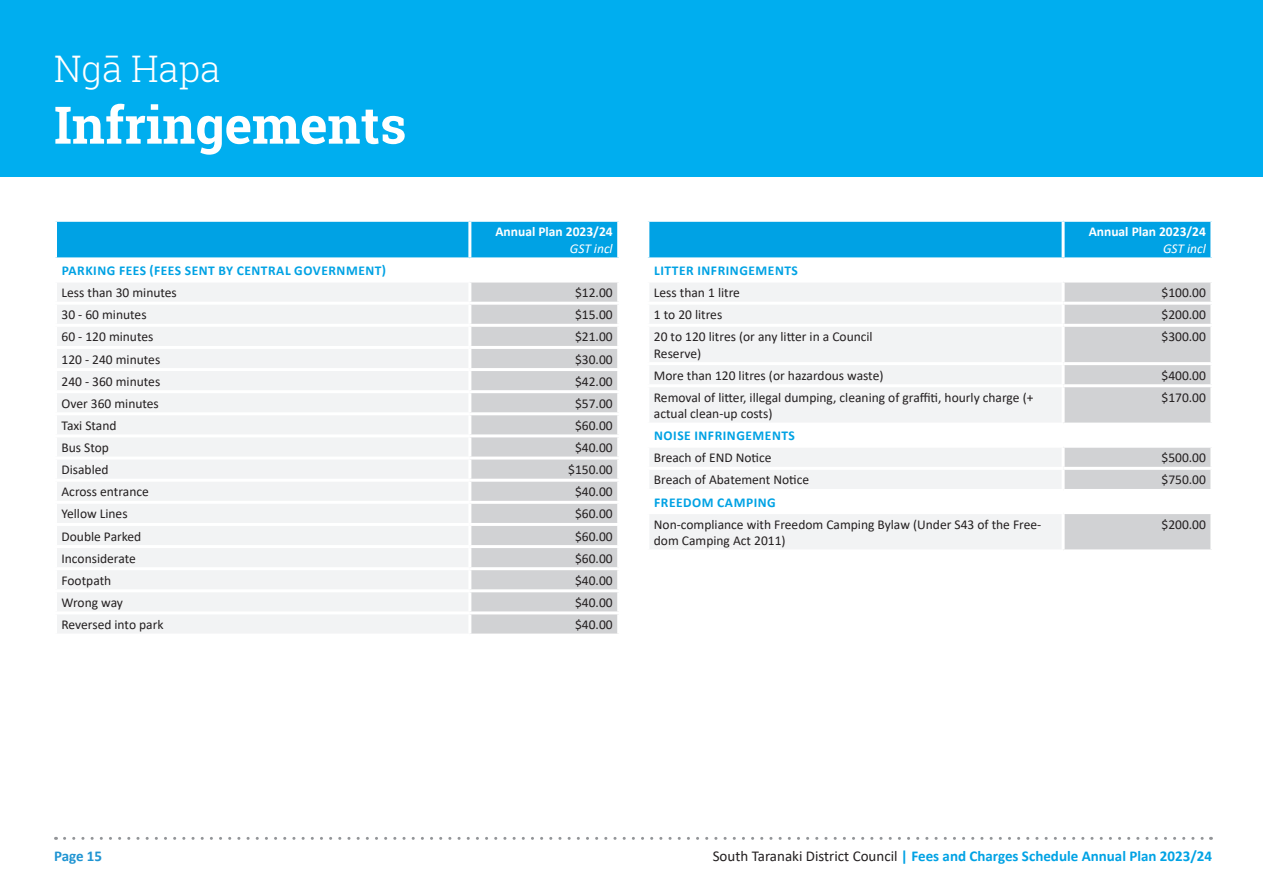
<style>
.page{position:relative;width:1263px;height:893px;background:#fff}
.page>*{position:absolute;margin:0;border:0;box-sizing:border-box;transform-origin:0 0}
.t1{font:700 51.75px "Roboto Slab";color:#fff}
.t2{font:300 36.6px "Roboto Slab";color:#fff}
.t3{font:700 15px "Calibri";color:#00a2e4}
.t4{font:700 15px "Calibri";letter-spacing:-.005em;color:#1f94d2}
.Table_text_bold_right_aligned{font:13.5px/16.2px "Calibri";color:#231f20}
.Table_text_bold_right_aligned-2{font:700 13.5px "Calibri";letter-spacing:.04em;color:#00a2e4}
.Table_text_bold_right_aligned-3{font:700 13.5px "Calibri";color:#fff}
.Table_text_bold_right_aligned-4{font:italic 13.5px "Calibri";color:#fff}
.s1{font-weight:400;color:#231f20}
</style>
<div class="page">
<div style="left:57px;top:222px;width:560px;height:35px;background:#00a2e4"></div>
<div style="left:57px;top:283px;width:411px;height:350px;background:#f2f3f4"></div>
<div style="left:471px;top:283px;width:146px;height:351px;background:#d1d2d4"></div>
<hr style="left:468px;top:222px;width:3px;height:35px;background:#fff">
<hr style="left:54px;top:302px;width:416px;height:3px;background:#fff">
<hr style="left:470px;top:302px;width:150px;height:3px;background:#fff">
<hr style="left:54px;top:324px;width:416px;height:3px;background:#fff">
<hr style="left:470px;top:324px;width:150px;height:3px;background:#fff">
<hr style="left:54px;top:346px;width:416px;height:3px;background:#fff">
<hr style="left:470px;top:346px;width:150px;height:3px;background:#fff">
<hr style="left:54px;top:368px;width:416px;height:3px;background:#fff">
<hr style="left:470px;top:368px;width:150px;height:3px;background:#fff">
<hr style="left:54px;top:390px;width:416px;height:3px;background:#fff">
<hr style="left:470px;top:390px;width:150px;height:3px;background:#fff">
<hr style="left:54px;top:412px;width:416px;height:3px;background:#fff">
<hr style="left:470px;top:412px;width:150px;height:3px;background:#fff">
<hr style="left:54px;top:434px;width:416px;height:3px;background:#fff">
<hr style="left:470px;top:434px;width:150px;height:3px;background:#fff">
<hr style="left:54px;top:457px;width:416px;height:3px;background:#fff">
<hr style="left:470px;top:457px;width:150px;height:3px;background:#fff">
<hr style="left:54px;top:479px;width:416px;height:3px;background:#fff">
<hr style="left:470px;top:479px;width:150px;height:3px;background:#fff">
<hr style="left:54px;top:501px;width:416px;height:3px;background:#fff">
<hr style="left:470px;top:501px;width:150px;height:3px;background:#fff">
<hr style="left:54px;top:523px;width:416px;height:3px;background:#fff">
<hr style="left:470px;top:523px;width:150px;height:3px;background:#fff">
<hr style="left:54px;top:545px;width:416px;height:3px;background:#fff">
<hr style="left:470px;top:545px;width:150px;height:3px;background:#fff">
<hr style="left:54px;top:567px;width:416px;height:3px;background:#fff">
<hr style="left:470px;top:567px;width:150px;height:3px;background:#fff">
<hr style="left:54px;top:589px;width:416px;height:3px;background:#fff">
<hr style="left:470px;top:589px;width:150px;height:3px;background:#fff">
<hr style="left:54px;top:611px;width:416px;height:3px;background:#fff">
<hr style="left:470px;top:611px;width:150px;height:3px;background:#fff">
<div style="left:0;top:0;width:1263px;height:176px;background:#00aeef"></div>
<div style="left:649px;top:222px;width:561px;height:35px;background:#00a2e4"></div>
<svg style="left:650px;top:283px;width:411px;height:266px;fill:#f2f3f4"></svg>
<svg style="left:1064px;top:283px;width:146px;height:266px"></svg>
<hr style="left:1061px;top:222px;width:3px;height:35px;background:#fff">
<hr style="left:646px;top:302px;width:417px;height:3px;background:#fff">
<hr style="left:1063px;top:302px;width:150px;height:3px;background:#fff">
<hr style="left:646px;top:324px;width:417px;height:3px;background:#fff">
<hr style="left:1063px;top:324px;width:150px;height:3px;background:#fff">
<hr style="left:646px;top:362px;width:417px;height:3px;background:#fff">
<hr style="left:1063px;top:362px;width:150px;height:3px;background:#fff">
<hr style="left:646px;top:384px;width:417px;height:3px;background:#fff">
<hr style="left:1063px;top:384px;width:150px;height:3px;background:#fff">
<hr style="left:646px;top:423px;width:417px;height:3px;background:#fff">
<hr style="left:1063px;top:423px;width:150px;height:3px;background:#fff">
<hr style="left:646px;top:445px;width:417px;height:3px;background:#fff">
<hr style="left:1063px;top:445px;width:150px;height:3px;background:#fff">
<hr style="left:646px;top:467px;width:417px;height:3px;background:#fff">
<hr style="left:1063px;top:467px;width:150px;height:3px;background:#fff">
<hr style="left:646px;top:489px;width:417px;height:3px;background:#fff">
<hr style="left:1063px;top:489px;width:150px;height:3px;background:#fff">
<hr style="left:646px;top:511px;width:417px;height:3px;background:#fff">
<hr style="left:1063px;top:511px;width:150px;height:3px;background:#fff">
<svg style="left:65px;top:837px;width:1146px;height:3px"></svg>
<p class="t2" style="left:54px;top:43px;width:168px">Ngā Hapa</p>
<p class="t1" style="left:54px;top:89px;width:354px">Infringements</p>
<p class="Table_text_bold_right_aligned-3" style="left:495px;top:222px;width:119px">Annual Plan 2023/24</p>
<p class="Table_text_bold_right_aligned-4" style="left:570px;top:239px;width:44px">GST incl</p>
<p class="Table_text_bold_right_aligned-2" style="left:62px;top:261px;width:326px">PARKING FEES (FEES SENT BY CENTRAL GOVERNMENT)</p>
<p class="Table_text_bold_right_aligned" style="left:62px;top:284px;width:117px">Less than 30 minutes</p>
<p class="Table_text_bold_right_aligned" style="left:575px;top:284px;width:39px">$12.00</p>
<p class="Table_text_bold_right_aligned" style="left:62px;top:306px;width:87px">30 - 60 minutes</p>
<p class="Table_text_bold_right_aligned" style="left:575px;top:306px;width:39px">$15.00</p>
<p class="Table_text_bold_right_aligned" style="left:62px;top:328px;width:93px">60 - 120 minutes</p>
<p class="Table_text_bold_right_aligned" style="left:575px;top:328px;width:39px">$21.00</p>
<p class="Table_text_bold_right_aligned" style="left:62px;top:351px;width:100px">120 - 240 minutes</p>
<p class="Table_text_bold_right_aligned" style="left:575px;top:351px;width:39px">$30.00</p>
<p class="Table_text_bold_right_aligned" style="left:62px;top:373px;width:100px">240 - 360 minutes</p>
<p class="Table_text_bold_right_aligned" style="left:575px;top:373px;width:39px">$42.00</p>
<p class="Table_text_bold_right_aligned" style="left:62px;top:395px;width:99px">Over 360 minutes</p>
<p class="Table_text_bold_right_aligned" style="left:575px;top:395px;width:39px">$57.00</p>
<p class="Table_text_bold_right_aligned" style="left:62px;top:417px;width:57px">Taxi Stand</p>
<p class="Table_text_bold_right_aligned" style="left:575px;top:417px;width:39px">$60.00</p>
<p class="Table_text_bold_right_aligned" style="left:62px;top:439px;width:49px">Bus Stop</p>
<p class="Table_text_bold_right_aligned" style="left:575px;top:439px;width:39px">$40.00</p>
<p class="Table_text_bold_right_aligned" style="left:62px;top:461px;width:49px">Disabled</p>
<p class="Table_text_bold_right_aligned" style="left:568px;top:461px;width:46px">$150.00</p>
<p class="Table_text_bold_right_aligned" style="left:62px;top:483px;width:89px">Across entrance</p>
<p class="Table_text_bold_right_aligned" style="left:575px;top:483px;width:39px">$40.00</p>
<p class="Table_text_bold_right_aligned" style="left:62px;top:505px;width:68px">Yellow Lines</p>
<p class="Table_text_bold_right_aligned" style="left:575px;top:505px;width:39px">$60.00</p>
<p class="Table_text_bold_right_aligned" style="left:62px;top:528px;width:81px">Double Parked</p>
<p class="Table_text_bold_right_aligned" style="left:575px;top:528px;width:39px">$60.00</p>
<p class="Table_text_bold_right_aligned" style="left:62px;top:550px;width:76px">Inconsiderate</p>
<p class="Table_text_bold_right_aligned" style="left:575px;top:550px;width:39px">$60.00</p>
<p class="Table_text_bold_right_aligned" style="left:62px;top:572px;width:51px">Footpath</p>
<p class="Table_text_bold_right_aligned" style="left:575px;top:572px;width:39px">$40.00</p>
<p class="Table_text_bold_right_aligned" style="left:62px;top:594px;width:63px">Wrong way</p>
<p class="Table_text_bold_right_aligned" style="left:575px;top:594px;width:39px">$40.00</p>
<p class="Table_text_bold_right_aligned" style="left:62px;top:616px;width:104px">Reversed into park</p>
<p class="Table_text_bold_right_aligned" style="left:575px;top:616px;width:39px">$40.00</p>
<p class="Table_text_bold_right_aligned-3" style="left:1089px;top:222px;width:119px">Annual Plan 2023/24</p>
<p class="Table_text_bold_right_aligned-4" style="left:1163px;top:239px;width:44px">GST incl</p>
<p class="Table_text_bold_right_aligned-2" style="left:654px;top:261px;width:145px">LITTER INFRINGEMENTS</p>
<p class="Table_text_bold_right_aligned" style="left:654px;top:284px;width:88px">Less than 1 litre</p>
<p class="Table_text_bold_right_aligned" style="left:1161px;top:284px;width:46px">$100.00</p>
<p class="Table_text_bold_right_aligned" style="left:654px;top:306px;width:70px">1 to 20 litres</p>
<p class="Table_text_bold_right_aligned" style="left:1161px;top:306px;width:46px">$200.00</p>
<p class="Table_text_bold_right_aligned" style="left:654px;top:328px;width:220px">20 to 120 litres (or any litter in a Council<br>Reserve)</p>
<p class="Table_text_bold_right_aligned" style="left:1161px;top:328px;width:46px">$300.00</p>
<p class="Table_text_bold_right_aligned" style="left:654px;top:367px;width:231px">More than 120 litres (or hazardous waste)</p>
<p class="Table_text_bold_right_aligned" style="left:1161px;top:367px;width:46px">$400.00</p>
<p class="Table_text_bold_right_aligned" style="left:654px;top:389px;width:381px">Removal of litter, illegal dumping, cleaning of graffiti, hourly charge (+ actual clean-up costs)</p>
<p class="Table_text_bold_right_aligned" style="left:1161px;top:389px;width:46px">$170.00</p>
<p class="Table_text_bold_right_aligned-2" style="left:654px;top:426px;width:142px">NOISE INFRINGEMENTS</p>
<p class="Table_text_bold_right_aligned" style="left:654px;top:449px;width:119px">Breach of END Notice</p>
<p class="Table_text_bold_right_aligned" style="left:1161px;top:449px;width:46px">$500.00</p>
<p class="Table_text_bold_right_aligned" style="left:654px;top:472px;width:157px">Breach of Abatement Notice</p>
<p class="Table_text_bold_right_aligned" style="left:1161px;top:472px;width:46px">$750.00</p>
<p class="Table_text_bold_right_aligned-2" style="left:654px;top:493px;width:123px">FREEDOM CAMPING</p>
<p class="Table_text_bold_right_aligned" style="left:654px;top:516px;width:389px">Non-compliance with Freedom Camping Bylaw (Under S43 of the Free&shy;dom Camping Act 2011)</p>
<p class="Table_text_bold_right_aligned" style="left:1161px;top:516px;width:46px">$200.00</p>
<p class="t4" style="left:54px;top:845px;width:50px">Page 15</p>
<p class="t3" style="left:713px;top:845px;width:501px"><span class="s1">South Taranaki District Council</span> | Fees and Charges Schedule Annual Plan 2023/24</p>
</div>
